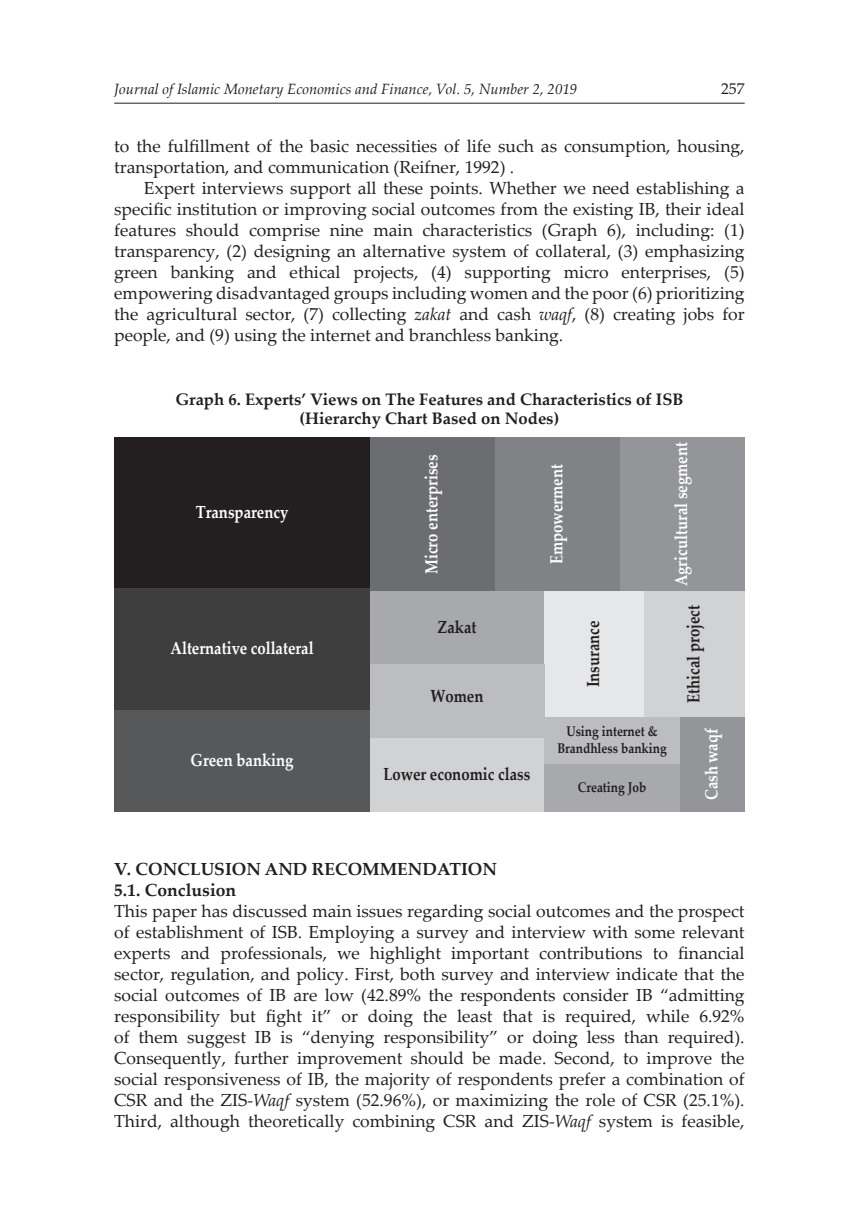
<style>
.page{position:relative;width:844px;height:1216px;background:#fff}
.page>*{position:absolute;margin:0;border:0;box-sizing:border-box;transform-origin:0 0}
.t1{font:17.5px/21px "Palatino Linotype";color:#231f20;text-align:justify}
.t2{font:700 17.5px "Palatino Linotype";color:#fff;scale:.85 1}
.t3{font:700 17.5px "Palatino Linotype";color:#231f20;scale:.85 1}
.t4{font:700 17.5px/21px "Palatino Linotype";color:#231f20}
.t5{font:700 16.62px/19.2px "Palatino Linotype";color:#231f20;text-align:center}
.t6{font:15.75px "Palatino Linotype";color:#231f20}
.t7{font:italic 14.88px "Palatino Linotype";color:#231f20}
.t8{font:700 14px/16.8px "Palatino Linotype";color:#231f20;text-align:center;scale:.85 1}
.s1{font-style:italic}
</style>
<div class="page">
<hr style="left:114px;top:103px;width:630px;height:1px;background:#231f20">
<div style="left:114px;top:437px;width:256px;height:151px;background:#231f20"></div>
<div style="left:370px;top:437px;width:124px;height:154px;background:#6c6d70"></div>
<div style="left:370px;top:591px;width:174px;height:73px;background:#a8a9ad"></div>
<div style="left:544px;top:591px;width:100px;height:125px;background:#e6e7e9"></div>
<div style="left:644px;top:591px;width:100px;height:125px;background:#d1d2d4"></div>
<div style="left:370px;top:664px;width:174px;height:74px;background:#bcbdc0"></div>
<div style="left:370px;top:738px;width:174px;height:73px;background:#d1d2d4"></div>
<div style="left:544px;top:716px;width:136px;height:48px;background:#bcbdc0"></div>
<div style="left:544px;top:764px;width:136px;height:47px;background:#a8a9ad"></div>
<div style="left:680px;top:716px;width:64px;height:95px;background:#939598"></div>
<div style="left:494px;top:437px;width:125px;height:154px;background:#808285"></div>
<div style="left:619px;top:437px;width:125px;height:154px;background:#939598"></div>
<div style="left:114px;top:588px;width:256px;height:122px;background:#3e3e3f"></div>
<div style="left:114px;top:710px;width:256px;height:101px;background:#57585a"></div>
<p class="t7" style="left:114px;top:79px;width:464px">Journal of Islamic Monetary Economics and Finance, Vol. 5, Number 2, 2019</p>
<p class="t6" style="left:720px;top:78px;width:25px">257</p>
<p class="t1" style="left:114px;top:135px;width:631px">to the fulfillment of the basic necessities of life such as consumption, housing, transportation, and communication (Reifner, 1992) .</p>
<p class="t1" style="left:114px;top:177px;width:632px;text-indent:30px">Expert interviews support all these points. Whether we need establishing a specific institution or improving social outcomes from the existing IB, their ideal features should comprise nine main characteristics (Graph 6), including: (1) transparency, (2) designing an alternative system of collateral, (3) emphasizing green banking and ethical projects, (4) supporting micro enterprises, (5) empowering disadvantaged groups including women and the poor (6) prioritizing the agricultural sector, (7) collecting <span class="s1">zakat</span> and cash <span class="s1">waqf</span>, (8) creating jobs for people, and (9) using the internet and branchless banking.</p>
<p class="t5" style="left:175px;top:389px;width:509px">Graph 6. Experts’ Views on The Features and Characteristics of ISB (Hierarchy Chart Based on Nodes)</p>
<p class="t2" style="left:196px;top:499px;width:110px">Transparency</p>
<p class="t2" style="left:170px;top:636px;width:170px">Alternative collateral</p>
<p class="t2" style="left:190px;top:747px;width:123px">Green banking</p>
<p class="t2" style="left:419px;top:574px;width:142px;rotate:-90deg">Micro enterprises</p>
<p class="t2" style="left:544px;top:564px;width:119px;rotate:-90deg">Empowerment</p>
<p class="t3" style="left:437px;top:614px;width:47px">Zakat</p>
<p class="t3" style="left:430px;top:683px;width:64px">Women</p>
<p class="t3" style="left:580px;top:687px;width:80px;rotate:-90deg">Insurance</p>
<p class="t2" style="left:668px;top:586px;width:171px;rotate:-90deg">Agricultural segment</p>
<p class="t3" style="left:681px;top:703px;width:117px;rotate:-90deg">Ethical project</p>
<p class="t3" style="left:383px;top:761px;width:174px">Lower economic class</p>
<p class="t8" style="left:557px;top:722px;width:130px">Using internet &amp;<br>Brandhless banking</p>
<p class="t8" style="left:577px;top:778px;width:82px">Creating Job</p>
<p class="t2" style="left:698px;top:800px;width:86px;rotate:-90deg">Cash waqf</p>
<p class="t4" style="left:114px;top:857px;width:384px">V. CONCLUSION AND RECOMMENDATION<br>5.1. Conclusion</p>
<p class="t1" style="left:114px;top:899px;width:632px">This paper has discussed main issues regarding social outcomes and the prospect of establishment of ISB. Employing a survey and interview with some relevant experts and professionals, we highlight important contributions to financial sector, regulation, and policy. First, both survey and interview indicate that the social outcomes of IB are low (42.89% the respondents consider IB “admitting responsibility but fight it” or doing the least that is required, while 6.92% of them suggest IB is “denying responsibility” or doing less than required).<br>Consequently, further improvement should be made. Second, to improve the social responsiveness of IB, the majority of respondents prefer a combination of CSR and the ZIS-<span class="s1">Waqf</span> system (52.96%), or maximizing the role of CSR (25.1%).<br>Third, although theoretically combining CSR and ZIS-<span class="s1">Waqf</span> system is feasible,</p>
</div>
